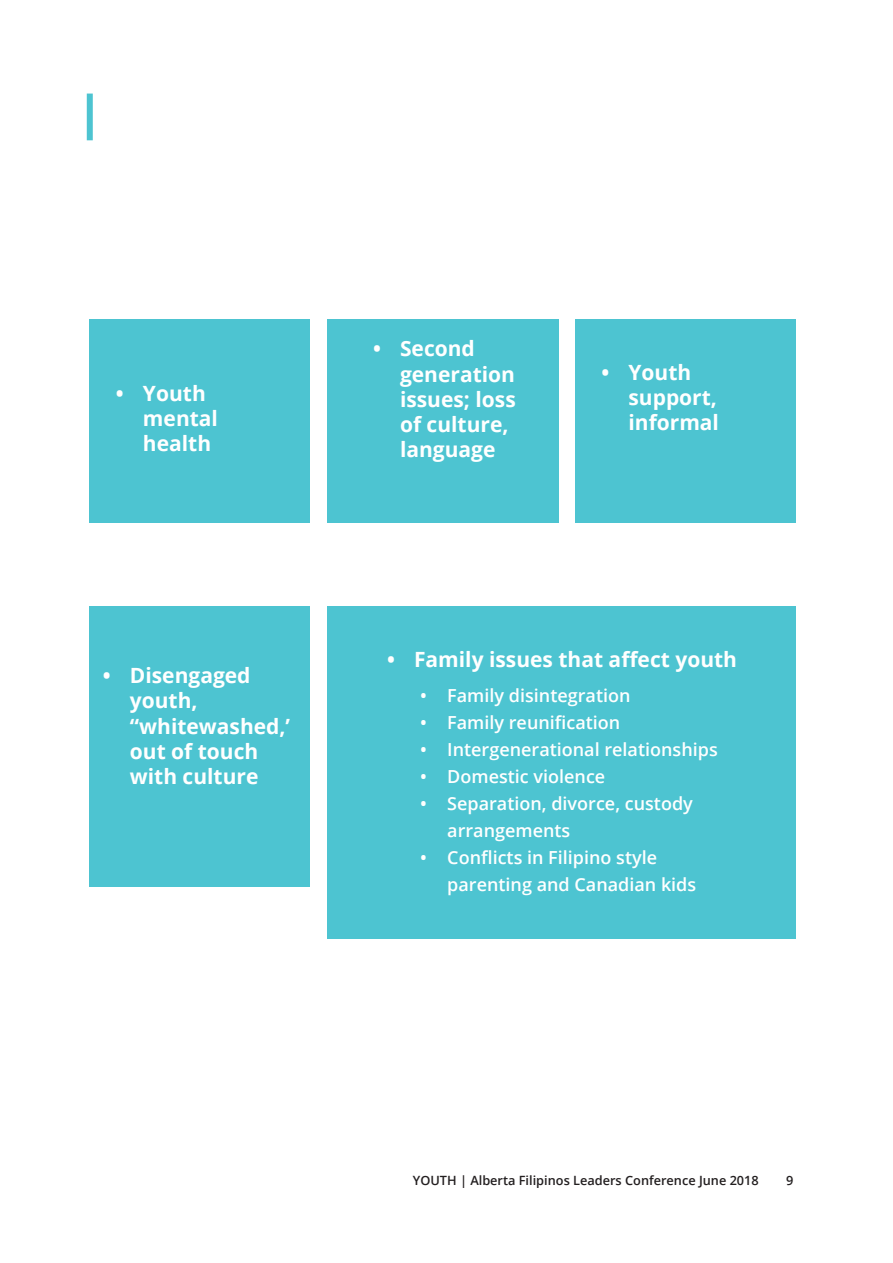
<style>
.page{position:relative;width:893px;height:1263px;background:#fff}
.page>*{position:absolute;margin:0;border:0;box-sizing:border-box;transform-origin:0 0}
.t1{font:700 21px/25.2px "Open Sans";color:#fff}
.t2{font:600 18px/27px "Open Sans";color:#fff}
.Top_Right_Address{font:600 12.75px "Open Sans";color:#231f20}
.Page_Number_-_Align{font:600 12.75px "Open Sans";color:#231f20}
</style>
<div class="page">
<div style="left:90px;top:319px;width:220px;height:203px;background:#4dc4d1"></div>
<div style="left:90px;top:606px;width:220px;height:281px;background:#4dc4d1"></div>
<div style="left:327px;top:319px;width:231px;height:203px;background:#4dc4d1"></div>
<div style="left:327px;top:606px;width:469px;height:332px;background:#4dc4d1"></div>
<div style="left:575px;top:319px;width:221px;height:203px;background:#4dc4d1"></div>
<div style="left:87px;top:94px;width:6px;height:46px;background:#4dc4d1"></div>
<p class="t1" style="left:143px;top:380px;width:77px;text-indent:-27px">• Youth mental health</p>
<p class="t1" style="left:130px;top:662px;width:162px;text-indent:-27px">• Disengaged youth, “whitewashed,’ out of touch with culture</p>
<p class="t1" style="left:400px;top:336px;width:117px;text-indent:-27px">• Second generation issues; loss of culture, language</p>
<p class="t1" style="left:628px;top:359px;width:92px;text-indent:-27px">• Youth support, informal</p>
<p class="t1" style="left:387px;top:646px;width:351px">• Family issues that affect youth</p>
<p class="t2" style="left:420px;top:682px;width:212px">• Family disintegration</p>
<p class="t2" style="left:420px;top:709px;width:202px">• Family reunification</p>
<p class="t2" style="left:420px;top:736px;width:299px">• Intergenerational relationships</p>
<p class="t2" style="left:420px;top:763px;width:186px">• Domestic violence</p>
<p class="t2" style="left:447px;top:790px;width:247px;text-indent:-27px">• Separation, divorce, custody arrangements</p>
<p class="t2" style="left:447px;top:844px;width:250px;text-indent:-27px">• Conflicts in Filipino style parenting and Canadian kids</p>
<p class="Top_Right_Address" style="left:413px;top:1171px;width:347px">YOUTH | Alberta Filipinos Leaders Conference June 2018</p>
<p class="Page_Number_-_Align" style="left:786px;top:1171px;width:9px">9</p>
</div>
